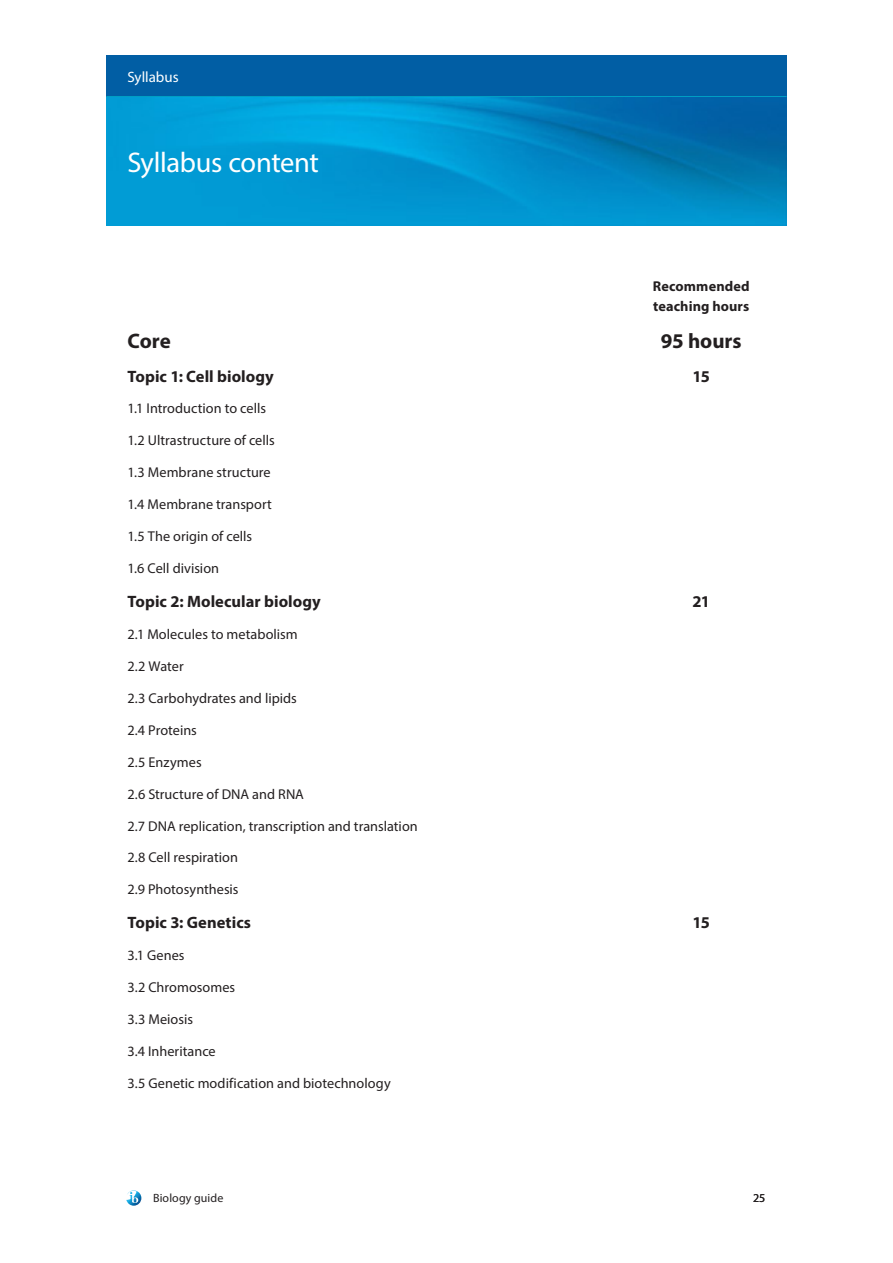
<style>
.page{position:relative;width:893px;height:1263px;background:#fff}
.page>*{position:absolute;margin:0;border:0;box-sizing:border-box;transform-origin:0 0}
.Heading_2{font:28.5px "Myriad Pro";letter-spacing:-.015em;color:#fff}
.Heading_4{font:700 21px "Myriad Pro";color:#231f20}
.Heading_5{font:700 16.5px "Myriad Pro";letter-spacing:.005em;color:#231f20}
.Heading_1{font:15px "Myriad Pro";color:#fff}
.Table_body{font:14.25px "Myriad Pro";color:#231f20}
.Table_body_centred{font:700 14.25px/19.5px "Myriad Pro";letter-spacing:.01em;color:#231f20}
.t1{font:12px "Myriad Pro";letter-spacing:.01em;color:#231f20}
</style>
<div class="page">
<div style="left:106px;top:55px;width:681px;height:43px;background:#015ea4"></div>
<hr style="left:106px;top:96px;width:681px;height:3px;background:#00bad1">
<svg style="left:126px;top:1190px;width:15px;height:16px"></svg>
<img style="left:106px;top:98px;width:681px;height:127px">
<p class="Heading_1" style="left:128px;top:67px;width:53px">Syllabus</p>
<p class="Heading_2" style="left:128px;top:145px;width:193px">Syllabus content</p>
<p class="Table_body_centred" style="left:653px;top:276px;width:98px">Recommended teaching hours</p>
<p class="Heading_4" style="left:128px;top:327px;width:45px">Core</p>
<p class="Heading_4" style="left:661px;top:327px;width:82px">95 hours</p>
<p class="Heading_5" style="left:128px;top:365px;width:148px">Topic 1: Cell biology</p>
<p class="Heading_5" style="left:692px;top:365px;width:19px">15</p>
<p class="Table_body" style="left:128px;top:400px;width:140px">1.1 Introduction to cells</p>
<p class="Table_body" style="left:128px;top:432px;width:149px">1.2 Ultrastructure of cells</p>
<p class="Table_body" style="left:128px;top:464px;width:145px">1.3 Membrane structure</p>
<p class="Table_body" style="left:128px;top:496px;width:146px">1.4 Membrane transport</p>
<p class="Table_body" style="left:128px;top:528px;width:126px">1.5 The origin of cells</p>
<p class="Table_body" style="left:128px;top:560px;width:93px">1.6 Cell division</p>
<p class="Heading_5" style="left:128px;top:590px;width:195px">Topic 2: Molecular biology</p>
<p class="Heading_5" style="left:692px;top:590px;width:19px">21</p>
<p class="Table_body" style="left:128px;top:625px;width:172px">2.1 Molecules to metabolism</p>
<p class="Table_body" style="left:128px;top:657px;width:58px">2.2 Water</p>
<p class="Table_body" style="left:128px;top:689px;width:171px">2.3 Carbohydrates and lipids</p>
<p class="Table_body" style="left:128px;top:721px;width:71px">2.4 Proteins</p>
<p class="Table_body" style="left:128px;top:753px;width:76px">2.5 Enzymes</p>
<p class="Table_body" style="left:128px;top:785px;width:178px">2.6 Structure of DNA and RNA</p>
<p class="Table_body" style="left:128px;top:817px;width:292px">2.7 DNA replication, transcription and translation</p>
<p class="Table_body" style="left:128px;top:849px;width:112px">2.8 Cell respiration</p>
<p class="Table_body" style="left:128px;top:881px;width:112px">2.9 Photosynthesis</p>
<p class="Heading_5" style="left:128px;top:912px;width:125px">Topic 3: Genetics</p>
<p class="Heading_5" style="left:692px;top:912px;width:19px">15</p>
<p class="Table_body" style="left:128px;top:946px;width:59px">3.1 Genes</p>
<p class="Table_body" style="left:128px;top:978px;width:109px">3.2 Chromosomes</p>
<p class="Table_body" style="left:128px;top:1010px;width:67px">3.3 Meiosis</p>
<p class="Table_body" style="left:128px;top:1042px;width:90px">3.4 Inheritance</p>
<p class="Table_body" style="left:128px;top:1074px;width:265px">3.5 Genetic modification and biotechnology</p>
<p class="t1" style="left:153px;top:1190px;width:72px">Biology guide</p>
<p class="t1" style="left:753px;top:1190px;width:14px">25</p>
</div>
